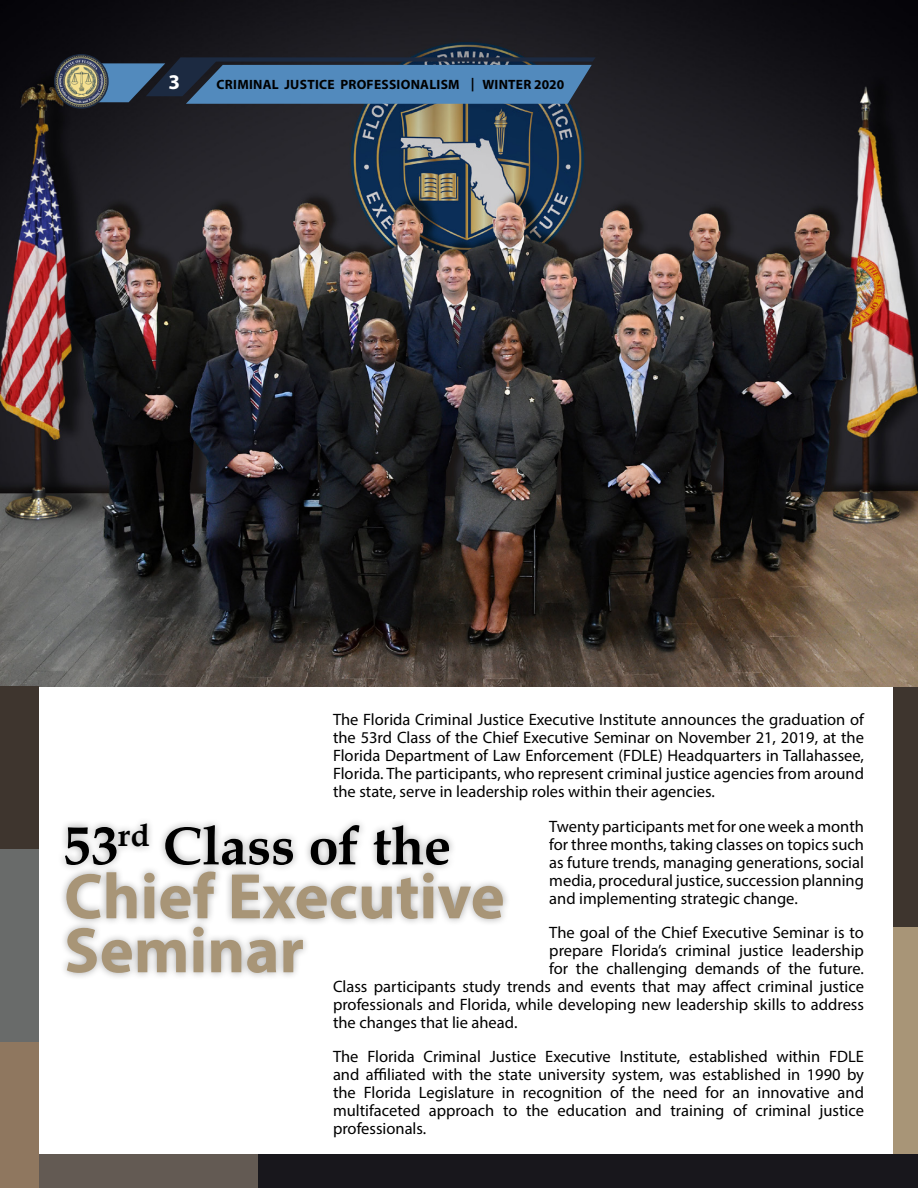
<style>
.page{position:relative;width:918px;height:1188px;background:#fff}
.page>*{position:absolute;margin:0;border:0;box-sizing:border-box;transform-origin:0 0}
.t1{font:700 64.8px/54px "Myriad Pro";color:#a89577}
.t2{font:700 54px "Book Antiqua";color:#000}
.t3{font:700 21px "Myriad Pro";color:#fff}
.t4{font:16.5px/18px "Myriad Pro";color:#000;text-align:justify}
.t5{font:700 13.5px "Myriad Pro";letter-spacing:.02em;color:#000}
</style>
<div class="page">
<div style="left:894px;top:685px;width:24px;height:253px;background:#3e352e"></div>
<img style="left:0;top:1px;width:918px;height:686px">
<svg style="left:93px;top:57px;width:503px;height:47px;background:#426b93"></svg>
<img style="left:55px;top:55px;width:53px;height:53px;border-radius:27px">
<div style="left:54px;top:54px;width:55px;height:55px;border:2px solid #1c2a41;border-radius:50%"></div>
<div style="left:57px;top:816px;width:454px;height:165px;background:#000;opacity:.36"></div>
<div style="left:0;top:1154px;width:258px;height:34px;background:#635a53"></div>
<div style="left:0;top:971px;width:39px;height:217px;background:#8f775f"></div>
<div style="left:0;top:687px;width:39px;height:353px;background:#3e352e"></div>
<div style="left:0;top:849px;width:39px;height:192px;background:#696b6a"></div>
<div style="left:893px;top:927px;width:25px;height:228px;background:#a89577"></div>
<div style="left:258px;top:1154px;width:660px;height:34px;background:#18171c"></div>
<p class="t3" style="left:168px;top:69px;width:13px">3</p>
<p class="t5" style="left:217px;top:76px;width:349px">CRIMINAL JUSTICE PROFESSIONALISM | WINTER 2020</p>
<p class="t4" style="left:333px;top:711px;width:533px">The Florida Criminal Justice Executive Institute announces the graduation of the 53rd Class of the Chief Executive Seminar on November 21, 2019, at the Florida Department of Law Enforcement (FDLE) Headquarters in Tallahassee, Florida. The participants, who represent criminal justice agencies from around the state, serve in leadership roles within their agencies.</p>
<p class="t4" style="left:549px;top:817px;width:316px">Twenty participants met for one week a month for three months, taking classes on topics such as future trends, managing generations, social media, procedural justice, succession planning and implementing strategic change.</p>
<p class="t4" style="left:549px;top:923px;width:316px">The goal of the Chief Executive Seminar is to</p>
<p class="t4" style="left:549px;top:941px;width:316px">prepare Florida’s criminal justice leadership</p>
<p class="t4" style="left:549px;top:959px;width:316px">for the challenging demands of the future.</p>
<p class="t4" style="left:333px;top:977px;width:532px">Class participants study trends and events that may affect criminal justice</p>
<p class="t4" style="left:333px;top:995px;width:533px">professionals and Florida, while developing new leadership skills to address</p>
<p class="t4" style="left:333px;top:1013px;width:186px">the changes that lie ahead.</p>
<p class="t4" style="left:333px;top:1047px;width:533px">The Florida Criminal Justice Executive Institute, established within FDLE and affiliated with the state university system, was established in 1990 by the Florida Legislature in recognition of the need for an innovative and multifaceted approach to the education and training of criminal justice professionals.</p>
<h2 class="t2" style="left:64px;top:809px;width:388px">53<sup>rd</sup> Class of the</h2>
<h1 class="t1" style="left:64px;top:867px;width:442px">Chief Executive<br>Seminar</h1>
</div>
